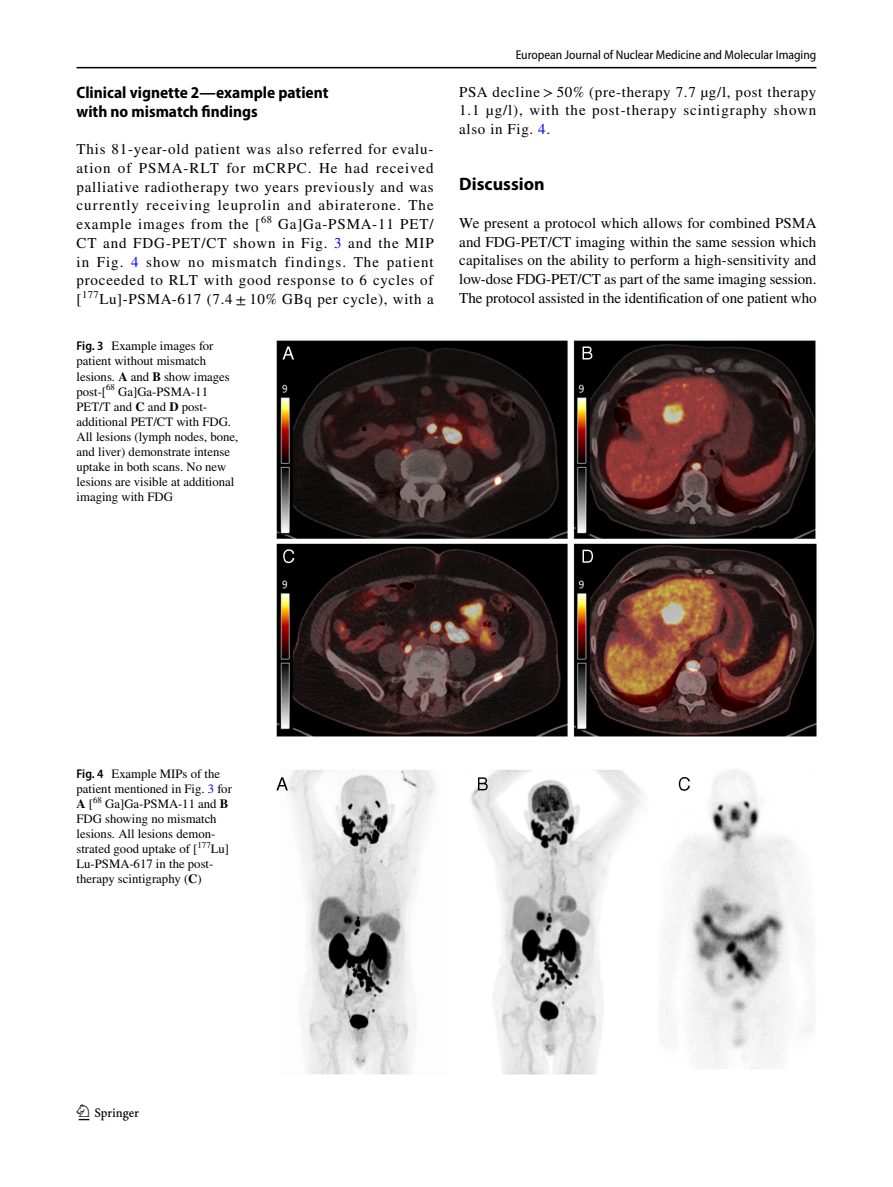
<style>
.page{position:relative;width:893px;height:1187px;background:#fff}
.page>*{position:absolute;margin:0;border:0;box-sizing:border-box;transform-origin:0 0}
.t1{font:22.5px "Springnew Regular 2";color:#000}
.t2{font:700 18px "Myriad Pro";color:#000}
.t3{font:700 semi-condensed 16.5px/18.8px "Myriad Pro";color:#000}
.t4{font:15px/18.8px "STIX";letter-spacing:.045em;color:#000;text-align:justify}
.t5{font:12.75px/15px "STIX";color:#000}
.t6{font:semi-condensed 12.75px "Myriad Pro";color:#000}
.s1{color:#00f}
.s2{font-family:"Myriad Pro";font-weight:600;font-stretch:semi-condensed}
.s3{font-weight:700}
</style>
<div class="page">
<hr style="left:77px;top:67px;width:739px;height:1px;background:#000">
<img style="left:276px;top:341px;width:540px;height:395px">
<img style="left:276px;top:769px;width:539px;height:304px">
<p class="t3" style="left:77px;top:83px;width:253px">Clinical vignette 2—example patient with no mismatch findings</p>
<p class="t4" style="left:77px;top:141px;width:359px">This 81-year-old patient was also referred for evalu&shy;ation of PSMA-RLT for mCRPC. He had received palliative radiotherapy two years previously and was currently receiving leuprolin and abiraterone. The example images from the [<sup>68</sup> Ga]Ga-PSMA-11 PET/ CT and FDG-PET/CT shown in Fig. <span class="s1">3</span> and the MIP in Fig. <span class="s1">4</span> show no mismatch findings. The patient proceeded to RLT with good response to 6 cycles of [<sup>177</sup>Lu]-PSMA-617 (7.4 ± 10% GBq per cycle), with a</p>
<p class="t5" style="left:77px;top:339px;width:163px"><span class="s2">Fig. 3</span> Example images for patient without mismatch lesions. <span class="s3">A</span> and <span class="s3">B</span> show images post-[<sup>68</sup> Ga]Ga-PSMA-11<br>PET/T and <span class="s3">C</span> and <span class="s3">D</span> post&shy;additional PET/CT with FDG.<br>All lesions (lymph nodes, bone, and liver) demonstrate intense uptake in both scans. No new lesions are visible at additional imaging with FDG</p>
<p class="t6" style="left:516px;top:48px;width:302px">European Journal of Nuclear Medicine and Molecular Imaging</p>
<p class="t4" style="left:459px;top:83px;width:359px">PSA decline &gt; 50% (pre-therapy 7.7 µg/l, post therapy 1.1 µg/l), with the post-therapy scintigraphy shown also in Fig. <span class="s1">4</span>.</p>
<p class="t2" style="left:459px;top:173px;width:87px">Discussion</p>
<p class="t4" style="left:459px;top:214px;width:359px">We present a protocol which allows for combined PSMA and FDG-PET/CT imaging within the same session which capitalises on the ability to perform a high-sensitivity and low-dose FDG-PET/CT as part of the same imaging session.<br>The protocol assisted in the identification of one patient who</p>
<p class="t5" style="left:77px;top:766px;width:157px"><span class="s2">Fig. 4</span> Example MIPs of the patient mentioned in Fig. <span class="s1">3</span> for<br><span class="s3">A</span> [<sup>68</sup> Ga]Ga-PSMA-11 and <span class="s3">B<br></span>FDG showing no mismatch lesions. All lesions demon&shy;strated good uptake of [<sup>177</sup>Lu]<br>Lu-PSMA-617 in the post&shy;therapy scintigraphy (<span class="s3">C</span>)</p>
<h1 class="t1" style="left:79px;top:1104px;width:62px">1 3</h1>
</div>
